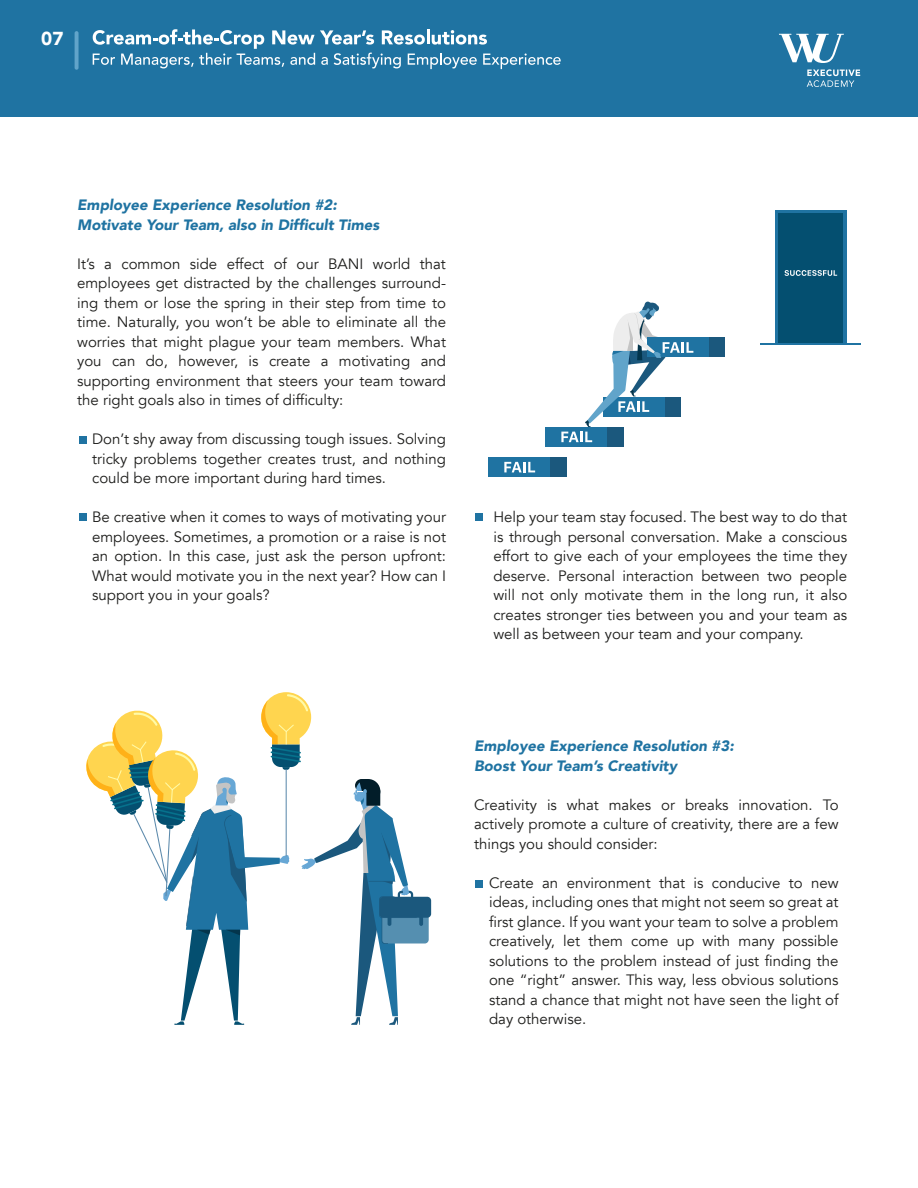
<style>
.page{position:relative;width:918px;height:1188px;background:#fff}
.page>*{position:absolute;margin:0;border:0;box-sizing:border-box;transform-origin:0 0}
.t1{font:900 18.75px "Avenir";color:#fff}
.t2{font:15px/19.5px "Avenir";color:#1d1d1b;text-align:justify}
.t3{font:italic 900 15px/19.5px "Avenir";color:#1f73a2}
</style>
<div class="page">
<div style="left:0;top:0;width:918px;height:116px;background:#1f73a2"></div>
<svg style="left:779px;top:34px;width:81px;height:53px"></svg>
<svg style="left:75px;top:31px;width:4px;height:39px"></svg>
<svg style="left:93px;top:29px;width:468px;height:40px"></svg>
<div style="left:80px;top:437px;width:7px;height:7px;background:#1f73a2"></div>
<div style="left:80px;top:514px;width:7px;height:7px;background:#1f73a2"></div>
<div style="left:476px;top:514px;width:7px;height:7px;background:#1f73a2"></div>
<div style="left:476px;top:880px;width:7px;height:7px;background:#1f73a2"></div>
<div style="left:709px;top:338px;width:16px;height:19px;background:#1b587d"></div>
<div style="left:647px;top:338px;width:62px;height:19px;background:#1f73a2"></div>
<div style="left:607px;top:427px;width:17px;height:20px;background:#1b587d"></div>
<div style="left:546px;top:427px;width:61px;height:20px;background:#1f73a2"></div>
<div style="left:775px;top:210px;width:72px;height:134px;background:linear-gradient(to right,#1f73a2,#1f73a2)"></div>
<div style="left:779px;top:214px;width:64px;height:130px;background:#044f70"></div>
<svg style="left:785px;top:270px;width:52px;height:6px"></svg>
<hr style="left:760px;top:344px;width:101px;height:1px;background:#1f73a2">
<svg style="left:561px;top:302px;width:132px;height:140px"></svg>
<div style="left:550px;top:457px;width:17px;height:20px;background:#1b587d"></div>
<div style="left:489px;top:457px;width:61px;height:20px;background:#1f73a2"></div>
<svg style="left:504px;top:462px;width:31px;height:10px"></svg>
<div style="left:380px;top:897px;width:51px;height:21px;background:#1b587d;border-radius:4px"></div>
<svg style="left:86px;top:692px;width:343px;height:333px"></svg>
<p class="t1" style="left:41px;top:23px;width:24px">07</p>
<p class="t3" style="left:77px;top:195px;width:304px">Employee Experience Resolution #2:<br>Motivate Your Team, also in Difficult Times</p>
<p class="t2" style="left:77px;top:254px;width:370px">It’s a common side effect of our BANI world that employees get distracted by the challenges surround&shy;ing them or lose the spring in their step from time to time. Naturally, you won’t be able to eliminate all the worries that might plague your team members. What you can do, however, is create a motivating and supporting environment that steers your team toward the right goals also in times of difficulty:</p>
<p class="t2" style="left:92px;top:429px;width:355px">Don’t shy away from discussing tough issues. Solving tricky problems together creates trust, and nothing could be more important during hard times.</p>
<p class="t2" style="left:92px;top:507px;width:355px">Be creative when it comes to ways of motivating your employees. Sometimes, a promotion or a raise is not an option. In this case, just ask the person upfront:<br>What would motivate you in the next year? How can I support you in your goals?</p>
<p class="t2" style="left:493px;top:507px;width:355px">Help your team stay focused. The best way to do that is through personal conversation. Make a conscious effort to give each of your employees the time they deserve. Personal interaction between two people will not only motivate them in the long run, it also creates stronger ties between you and your team as well as between your team and your company.</p>
<p class="t3" style="left:474px;top:736px;width:261px">Employee Experience Resolution #3:<br>Boost Your Team’s Creativity</p>
<p class="t2" style="left:474px;top:795px;width:366px">Creativity is what makes or breaks innovation. To actively promote a culture of creativity, there are a few things you should consider:</p>
<p class="t2" style="left:489px;top:873px;width:351px">Create an environment that is conducive to new ideas, including ones that might not seem so great at first glance. If you want your team to solve a problem creatively, let them come up with many possible solutions to the problem instead of just finding the one “right” answer. This way, less obvious solutions stand a chance that might not have seen the light of day otherwise.</p>
</div>
